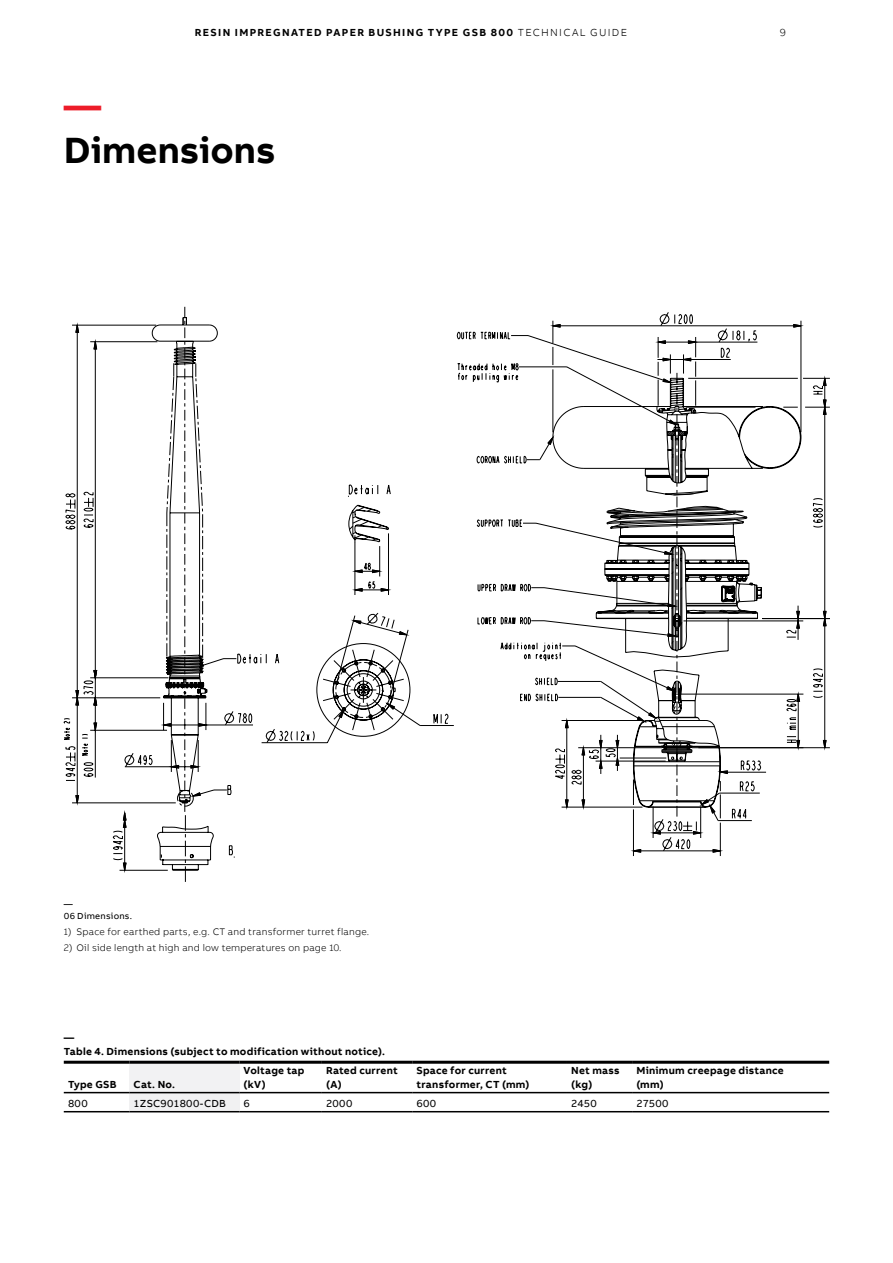
<style>
.page{position:relative;width:893px;height:1263px;background:#fff}
.page>*{position:absolute;margin:0;border:0;box-sizing:border-box;transform-origin:0 0}
.t1{font:700 37.5px "AB Bvoice";color:#000}
.t2{font:700 37.5px "AB Bvoice";color:#ed1c29}
.t3{font:700 10.5px/13.5px "AB Bvoice";letter-spacing:.025em;color:#000}
.t4{font:700 10.5px "AB Bvoice";letter-spacing:.13em;color:#000}
.t5{font:10.5px "AB Bvoice";letter-spacing:.025em;color:#000}
.t6{font:300 10.5px "AB Bvoice";color:#000}
.t7{font:300 9.75px "AB Bvoice";letter-spacing:.02em;color:#000}
.t8{font:9px/12px "AB Bvoice";letter-spacing:.025em;color:#000}
.s1{font-weight:300}
</style>
<div class="page">
<svg style="left:64px;top:311px;width:763px;height:560px"></svg>
<svg style="left:163px;top:346px;width:571px;height:455px"></svg>
<div style="left:129px;top:1062px;width:110px;height:30px;background:#f2f2f3"></div>
<div style="left:129px;top:1092px;width:110px;height:20px;background:#f1f1f2"></div>
<hr style="left:64px;top:1061px;width:65px;height:3px;background:#000">
<hr style="left:129px;top:1061px;width:110px;height:3px;background:#000">
<hr style="left:239px;top:1061px;width:83px;height:3px;background:#000">
<hr style="left:322px;top:1061px;width:90px;height:3px;background:#000">
<hr style="left:412px;top:1061px;width:155px;height:3px;background:#000">
<hr style="left:567px;top:1061px;width:65px;height:3px;background:#000">
<hr style="left:632px;top:1061px;width:197px;height:3px;background:#000">
<hr style="left:64px;top:1092px;width:65px;height:1px;background:#000">
<hr style="left:129px;top:1092px;width:110px;height:1px;background:#000">
<hr style="left:239px;top:1092px;width:83px;height:1px;background:#000">
<hr style="left:322px;top:1092px;width:90px;height:1px;background:#000">
<hr style="left:412px;top:1092px;width:155px;height:1px;background:#000">
<hr style="left:567px;top:1092px;width:65px;height:1px;background:#000">
<hr style="left:632px;top:1092px;width:197px;height:1px;background:#000">
<hr style="left:64px;top:1111px;width:65px;height:1px;background:#000">
<hr style="left:129px;top:1111px;width:110px;height:1px;background:#000">
<hr style="left:239px;top:1111px;width:83px;height:1px;background:#000">
<hr style="left:322px;top:1111px;width:90px;height:1px;background:#000">
<hr style="left:412px;top:1111px;width:155px;height:1px;background:#000">
<hr style="left:567px;top:1111px;width:65px;height:1px;background:#000">
<hr style="left:632px;top:1111px;width:197px;height:1px;background:#000">
<p class="t4" style="left:195px;top:25px;width:434px">RESIN IMPREGNATED PAPER BUSHING TYPE GSB 800 <span class="s1">TECHNICAL GUIDE</span></p>
<p class="t6" style="left:780px;top:26px;width:8px">9</p>
<h1 class="t2" style="left:64px;top:81px;width:39px">—</h1>
<h1 class="t1" style="left:64px;top:126px;width:213px">Dimensions</h1>
<p class="t8" style="left:64px;top:898px;width:70px">—<br>06 Dimensions.</p>
<p class="t7" style="left:64px;top:926px;width:307px">1) Space for earthed parts, e.g. CT and transformer turret flange.</p>
<p class="t7" style="left:64px;top:942px;width:279px">2) Oil side length at high and low temperatures on page 10.</p>
<p class="t3" style="left:64px;top:1031px;width:323px">—<br>Table 4. Dimensions (subject to modification without notice).</p>
<p class="t3" style="left:68px;top:1077px;width:50px">Type GSB</p>
<p class="t3" style="left:134px;top:1077px;width:43px">Cat. No.</p>
<p class="t3" style="left:244px;top:1064px;width:62px">Voltage tap (kV)</p>
<p class="t3" style="left:326px;top:1064px;width:73px">Rated current (A)</p>
<p class="t3" style="left:416px;top:1064px;width:114px">Space for current transformer, CT (mm)</p>
<p class="t3" style="left:571px;top:1064px;width:50px">Net mass (kg)</p>
<p class="t3" style="left:636px;top:1064px;width:149px">Minimum creepage distance (mm)</p>
<p class="t5" style="left:68px;top:1097px;width:21px">800</p>
<p class="t5" style="left:134px;top:1097px;width:94px">1ZSC901800-CDB</p>
<p class="t5" style="left:244px;top:1097px;width:8px">6</p>
<p class="t5" style="left:326px;top:1097px;width:28px">2000</p>
<p class="t5" style="left:416px;top:1097px;width:21px">600</p>
<p class="t5" style="left:571px;top:1097px;width:27px">2450</p>
<p class="t5" style="left:636px;top:1097px;width:34px">27500</p>
</div>
